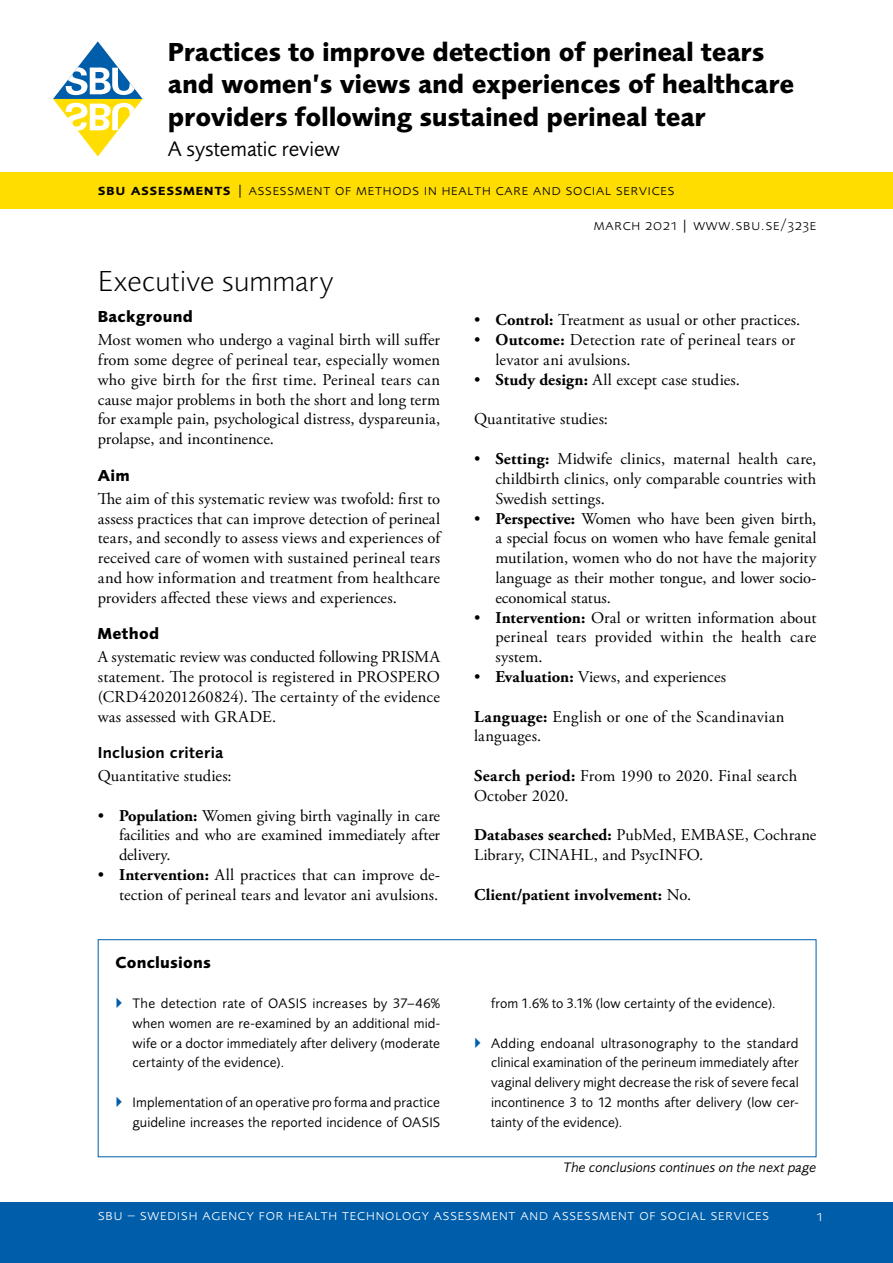
<style>
.page{position:relative;width:893px;height:1263px;background:#fff}
.page>*{position:absolute;margin:0;border:0;box-sizing:border-box;transform-origin:0 0}
.Kapitelrubrik{font:300 30px "Foundry Sans";color:#000}
.Rapporttitel{font:700 27px/32.4px "Foundry Sans";letter-spacing:-.01em;color:#000}
.Underrubrik_till_rap{font:21.75px "Foundry Sans";color:#000}
.Brödtext{font:16.5px/19.8px "Adobe Garamond Pro";letter-spacing:.005em;color:#000;text-align:justify}
.Brödtext-2{font:700 16.5px "Adobe Garamond Pro";color:#000}
.Rubrik_1_i_brödtext{font:700 16.5px "Foundry Sans";letter-spacing:.015em;color:#000}
.Rubrik_2_i_brödtext{font:600 16.5px "Foundry Sans";letter-spacing:.01em;color:#000}
.Slutsatser_rubrik{font:700 16.5px "Foundry Sans";letter-spacing:.015em;color:#000}
.Sidhuvud_svart{font:300 15.45px "Foundry Sans Expert";letter-spacing:.03em;color:#000}
.t1{font:300 15.45px "Foundry Sans Expert";letter-spacing:.03em;color:#fff}
.t2{font:14.25px/19.8px "Foundry Sans";letter-spacing:.005em;color:#000;text-align:justify}
.Faktaruta_text{font:italic 14.25px "Foundry Sans";letter-spacing:.005em;color:#000}
.s1{font-weight:600}
.s2{font-weight:700}
.s3{font-weight:400}
</style>
<div class="page">
<div style="left:0;top:1202px;width:893px;height:61px;background:#005da9"></div>
<svg style="left:53px;top:41px;width:90px;height:115px"></svg>
<div style="left:0;top:173px;width:893px;height:36px;background:#fd0"></div>
<div style="left:98px;top:939px;width:718px;height:218px;border:1px solid #005da9"></div>
<h1 class="Rapporttitel" style="left:168px;top:36px;width:628px">Practices to improve detection of perineal tears and women’s views and experiences of healthcare providers following sustained perineal tear</h1>
<h2 class="Underrubrik_till_rap" style="left:168px;top:136px;width:173px">A systematic review</h2>
<p class="Sidhuvud_svart" style="left:98px;top:180px;width:578px"><span class="s1">sbu assessments</span> | assessment of methods in health care and social services</p>
<h3 class="Kapitelrubrik" style="left:98px;top:263px;width:237px">Executive summary</h3>
<h4 class="Rubrik_1_i_brödtext" style="left:98px;top:307px;width:97px">Background</h4>
<p class="Brödtext" style="left:98px;top:331px;width:344px">Most women who undergo a vaginal birth will suffer from some degree of perineal tear, especially women who give birth for the first time. Perineal tears can cause major problems in both the short and long term for example pain, psychological distress, dyspareunia, prolapse, and incontinence.</p>
<h4 class="Rubrik_1_i_brödtext" style="left:98px;top:466px;width:33px">Aim</h4>
<p class="Brödtext" style="left:98px;top:489px;width:344px">The aim of this systematic review was twofold: first to assess practices that can improve detection of perineal tears, and secondly to assess views and experiences of received care of women with sustained perineal tears and how information and treatment from healthcare providers affected these views and experiences.</p>
<h4 class="Rubrik_1_i_brödtext" style="left:98px;top:624px;width:63px">Method</h4>
<p class="Brödtext" style="left:98px;top:647px;width:344px">A systematic review was conducted following PRISMA statement. The protocol is registered in PROSPERO (CRD420201260824). The certainty of the evidence was assessed with GRADE.</p>
<h5 class="Rubrik_2_i_brödtext" style="left:98px;top:743px;width:127px">Inclusion criteria</h5>
<p class="Brödtext" style="left:98px;top:766px;width:135px">Quantitative studies:</p>
<p class="Brödtext" style="left:119px;top:806px;width:323px;text-indent:-21px">• <span class="s2">Population:</span> Women giving birth vaginally in care facilities and who are examined immediately after delivery.</p>
<p class="Brödtext" style="left:98px;top:865px;width:344px;text-align:right">• <span class="s2">Intervention:</span> All practices that can improve de&shy;tection of perineal tears and levator ani avulsions.</p>
<h4 class="Slutsatser_rubrik" style="left:116px;top:953px;width:97px">Conclusions</h4>
<p class="t2" style="left:133px;top:993px;width:309px">The detection rate of OASIS increases by 37–46% when women are re-examined by an additional mid&shy;wife or a doctor immediately after delivery (moderate certainty of the evidence).</p>
<p class="t2" style="left:133px;top:1092px;width:309px">Implementation of an operative pro forma and practice guideline increases the reported incidence of OASIS</p>
<p class="Sidhuvud_svart" style="left:594px;top:216px;width:224px">march 2021 | www.sbu.se/323e</p>
<p class="Brödtext" style="left:474px;top:311px;width:328px">• <span class="s2">Control:</span> Treatment as usual or other practices.</p>
<p class="Brödtext" style="left:495px;top:331px;width:301px;text-indent:-21px">• <span class="s2">Outcome:</span> Detection rate of perineal tears or levator ani avulsions.</p>
<p class="Brödtext" style="left:474px;top:370px;width:267px">• <span class="s2">Study design:</span> All except case studies.</p>
<p class="Brödtext" style="left:474px;top:410px;width:135px">Quantitative studies:</p>
<p class="Brödtext" style="left:495px;top:449px;width:323px;text-indent:-21px">• <span class="s2">Setting:</span> Midwife clinics, maternal health care, childbirth clinics, only comparable countries with Swedish settings.</p>
<p class="Brödtext" style="left:495px;top:509px;width:323px;text-indent:-21px">• <span class="s2">Perspective:</span> Women who have been given birth, a special focus on women who have female genital mutilation, women who do not have the majority language as their mother tongue, and lower socio&shy;economical status.</p>
<p class="Brödtext" style="left:495px;top:608px;width:323px;text-indent:-21px">• <span class="s2">Intervention:</span> Oral or written information about perineal tears provided within the health care system.</p>
<p class="Brödtext" style="left:474px;top:667px;width:253px">• <span class="s2">Evaluation:</span> Views, and experiences</p>
<p class="Brödtext" style="left:474px;top:707px;width:312px"><span class="s2">Language:</span> English or one of the Scandinavian languages.</p>
<p class="Brödtext" style="left:474px;top:766px;width:325px"><span class="s2">Search period:</span> From 1990 to 2020. Final search<br>October 2020.</p>
<p class="Brödtext" style="left:474px;top:826px;width:344px"><span class="s2">Databases searched:</span> PubMed, EMBASE, Cochrane<br>Library, CINAHL, and PsycINFO.</p>
<p class="Brödtext-2" style="left:474px;top:885px;width:219px">Client/patient involvement: <span class="s3">No.</span></p>
<p class="t2" style="left:491px;top:993px;width:286px">from 1.6% to 3.1% (low certainty of the evidence).</p>
<p class="t2" style="left:491px;top:1033px;width:309px">Adding endoanal ultrasonography to the standard clinical examination of the perineum immediately after vaginal delivery might decrease the risk of severe fecal incontinence 3 to 12 months after delivery (low cer&shy;tainty of the evidence).</p>
<p class="Faktaruta_text" style="left:563px;top:1158px;width:254px">The conclusions continues on the next page</p>
<p class="t1" style="left:98px;top:1206px;width:673px">sbu – swedish agency for health technology assessment and assessment of social services</p>
<p class="t1" style="left:816px;top:1206px;width:7px">1</p>
</div>
